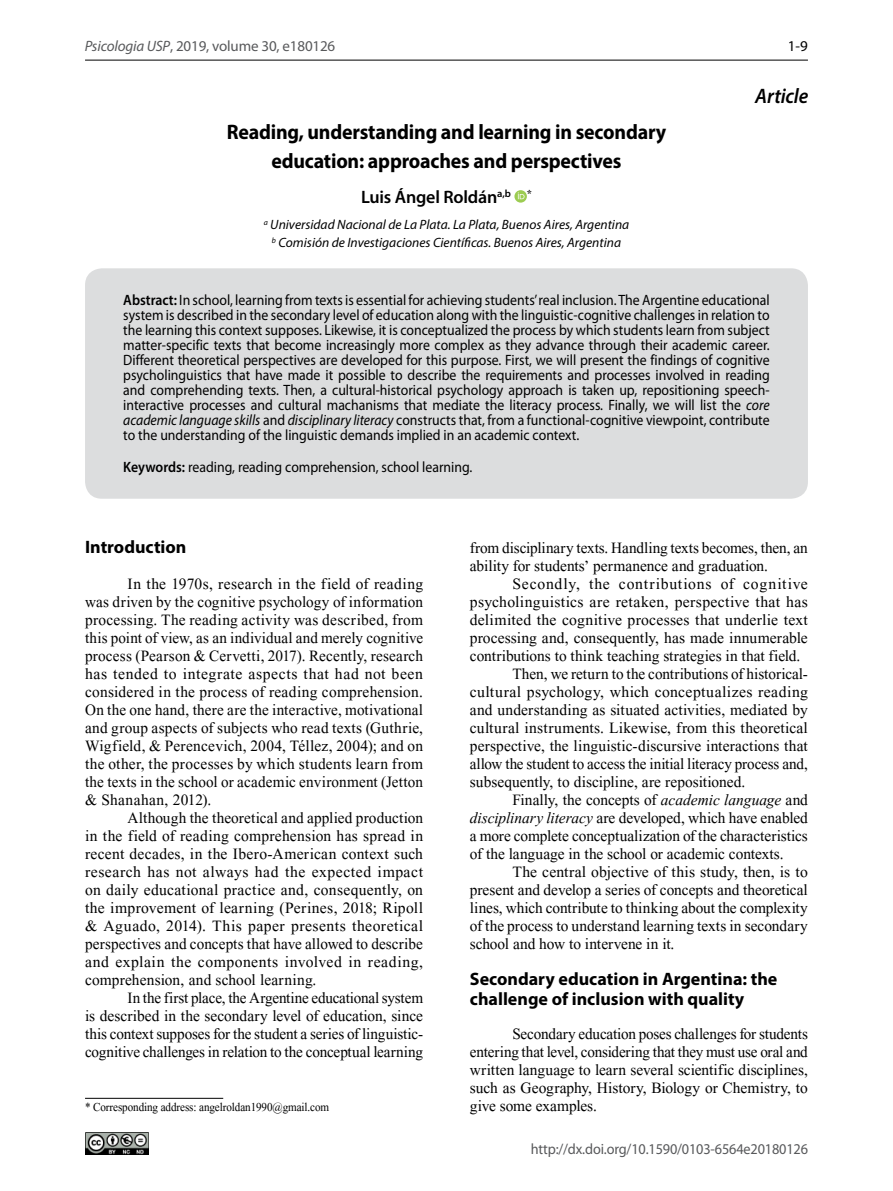
<style>
.page{position:relative;width:893px;height:1191px;background:#fff}
.page>*{position:absolute;margin:0;border:0;box-sizing:border-box;transform-origin:0 0}
.titulo{font:700 21px/28.5px "Myriad Pro";letter-spacing:-.01em;color:#000;text-align:center;scale:.95 1}
.Sessao{font:italic 600 21px "Myriad Pro";letter-spacing:-.01em;color:#000;scale:.95 1}
.TEXTO{font:19.5px/18px "Aparajita";color:#000;text-align:justify}
.TEXTO-2{font:19.5px/18px "Aparajita";color:#000;text-align:justify;scale:.96 1}
.sub1{font:700 18px/19.5px "Myriad Pro";color:#000}
.autores{font:600 18px "Myriad Pro";letter-spacing:-.01em;color:#000}
.abstract{font:15px/15px "Myriad Pro";color:#000;text-align:justify;scale:.92 1}
.keywords{font:15px "Myriad Pro";color:#000;scale:.92 1}
.rodape-1st{font:15px "Aparajita";letter-spacing:-.005em;color:#000;scale:.92 1}
.t1{font:15px "Myriad Pro";letter-spacing:-.01em;color:#58595b;scale:.95 1}
.t2{font:15px "Myriad Pro";letter-spacing:-.01em;color:#58595b}
.abstract-2{font:15px "Myriad Pro";color:#000}
.instituicao{font:italic 13.5px "Myriad Pro";color:#000}
.autores-2{font:700 10.5px "Times New Roman";color:#000}
.s1{font-style:italic}
.s2{font-weight:600}
</style>
<div class="page">
<hr style="left:85px;top:60px;width:723px;height:1px;background:#000">
<img style="left:85px;top:1132px;width:63px;height:23px">
<div style="left:85px;top:268px;width:723px;height:231px;background:#dcddde;border-radius:17px"></div>
<svg style="left:514px;top:190px;width:13px;height:13px"></svg>
<svg style="left:518px;top:192px;width:6px;height:7px"></svg>
<hr style="left:85px;top:1098px;width:138px;height:1px;background:#000">
<p class="t2" style="left:85px;top:37px;width:252px"><span class="s1">Psicologia USP</span>, 2019, volume 30, e180126</p>
<p class="abstract-2" style="left:788px;top:37px;width:21px">1-9</p>
<p class="titulo" style="left:227px;top:117px;width:464px">Reading, understanding and learning in secondary education: approaches and perspectives</p>
<p class="autores" style="left:361px;top:185px;width:151px">Luis Ángel Roldán<sup>a,b</sup></p>
<p class="autores-2" style="left:527px;top:186px;width:7px">*</p>
<p class="instituicao" style="left:264px;top:216px;width:367px"><sup>a</sup> Universidad Nacional de La Plata. La Plata, Buenos Aires, Argentina</p>
<p class="instituicao" style="left:272px;top:234px;width:351px"><sup>b</sup> Comisión de Investigaciones Científicas. Buenos Aires, Argentina</p>
<p class="Sessao" style="left:755px;top:83px;width:57px">Article</p>
<p class="abstract" style="left:123px;top:292px;width:704px"><span class="s2">Abstract:</span> In school, learning from texts is essential for achieving students’ real inclusion. The Argentine educational system is described in the secondary level of education along with the linguistic-cognitive challenges in relation to the learning this context supposes. Likewise, it is conceptualized the process by which students learn from subject matter-specific texts that become increasingly more complex as they advance through their academic career.<br>Different theoretical perspectives are developed for this purpose. First, we will present the findings of cognitive psycholinguistics that have made it possible to describe the requirements and processes involved in reading and comprehending texts. Then, a cultural-historical psychology approach is taken up, repositioning speech&shy;interactive processes and cultural machanisms that mediate the literacy process. Finally, we will list the <span class="s1">core academic language skills</span> and <span class="s1">disciplinary literacy</span> constructs that, from a functional-cognitive viewpoint, contribute to the understanding of the linguistic demands implied in an academic context.</p>
<p class="keywords" style="left:123px;top:458px;width:381px"><span class="s2">Keywords:</span> reading, reading comprehension, school learning.</p>
<p class="sub1" style="left:85px;top:537px;width:103px">Introduction</p>
<p class="TEXTO" style="left:85px;top:576px;width:340px;text-indent:43px">In the 1970s, research in the field of reading was driven by the cognitive psychology of information processing. The reading activity was described, from this point of view, as an individual and merely cognitive process (Pearson &amp; Cervetti, 2017). Recently, research has tended to integrate aspects that had not been considered in the process of reading comprehension.<br>On the one hand, there are the interactive, motivational and group aspects of subjects who read texts (Guthrie, Wigfield, &amp; Perencevich, 2004, Téllez, 2004); and on the other, the processes by which students learn from the texts in the school or academic environment (Jetton &amp; Shanahan, 2012).</p>
<p class="TEXTO" style="left:85px;top:810px;width:340px;text-indent:43px">Although the theoretical and applied production in the field of reading comprehension has spread in recent decades, in the Ibero-American context such research has not always had the expected impact on daily educational practice and, consequently, on the improvement of learning (Perines, 2018; Ripoll &amp; Aguado, 2014). This paper presents theoretical perspectives and concepts that have allowed to describe and explain the components involved in reading, comprehension, and school learning.</p>
<p class="TEXTO-2" style="left:85px;top:990px;width:354px;text-indent:43px">In the first place, the Argentine educational system is described in the secondary level of education, since this context supposes for the student a series of linguistic&shy;cognitive challenges in relation to the conceptual learning</p>
<p class="rodape-1st" style="left:85px;top:1098px;width:267px">* Corresponding address: angelroldan1990@gmail.com</p>
<p class="TEXTO" style="left:470px;top:540px;width:340px">from disciplinary texts. Handling texts becomes, then, an ability for students’ permanence and graduation.</p>
<p class="TEXTO" style="left:470px;top:576px;width:340px;text-indent:43px">Secondly, the contributions of cognitive psycholinguistics are retaken, perspective that has delimited the cognitive processes that underlie text processing and, consequently, has made innumerable contributions to think teaching strategies in that field.</p>
<p class="TEXTO" style="left:470px;top:666px;width:340px;text-indent:43px">Then, we return to the contributions of historical&shy;cultural psychology, which conceptualizes reading and understanding as situated activities, mediated by cultural instruments. Likewise, from this theoretical perspective, the linguistic-discursive interactions that allow the student to access the initial literacy process and, subsequently, to discipline, are repositioned.</p>
<p class="TEXTO" style="left:470px;top:792px;width:340px;text-indent:43px">Finally, the concepts of <span class="s1">academic language</span> and <span class="s1">disciplinary literacy</span> are developed, which have enabled a more complete conceptualization of the characteristics of the language in the school or academic contexts.</p>
<p class="TEXTO" style="left:470px;top:864px;width:340px;text-indent:43px">The central objective of this study, then, is to present and develop a series of concepts and theoretical lines, which contribute to thinking about the complexity of the process to understand learning texts in secondary school and how to intervene in it.</p>
<p class="sub1" style="left:470px;top:969px;width:309px">Secondary education in Argentina: the challenge of inclusion with quality</p>
<p class="TEXTO" style="left:470px;top:1026px;width:340px;text-indent:43px">Secondary education poses challenges for students entering that level, considering that they must use oral and written language to learn several scientific disciplines, such as Geography, History, Biology or Chemistry, to give some examples.</p>
<p class="t1" style="left:531px;top:1139px;width:293px">http://dx.doi.org/10.1590/0103-6564e20180126</p>
</div>
